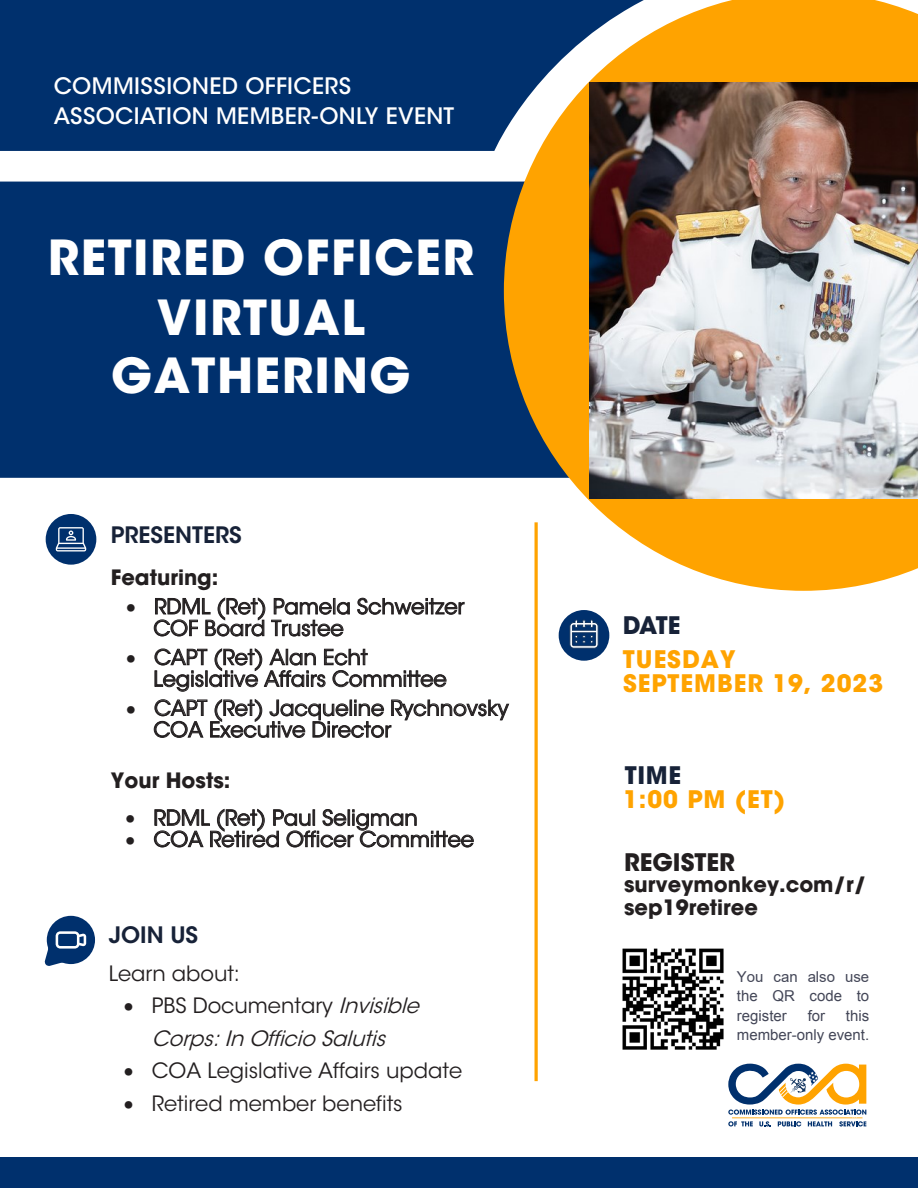
<style>
.page{position:relative;width:918px;height:1188px;background:#fff}
.page>*{position:absolute;margin:0;border:0;box-sizing:border-box;transform-origin:0 0}
.t1{font:700 48px/59.1px "ITC Avant Garde Std";letter-spacing:.03em;color:#fff;text-align:center}
.t2{font:700 24px/34.3px "ITC Avant Garde Std";letter-spacing:.04em;color:#ffa300}
.t3{font:700 24px "ITC Avant Garde Std";color:#231f20}
.t4{font:500 22.5px/30px "ITC Avant Garde Std";letter-spacing:.015em;color:#fff}
.t5{font:600 22.5px "ITC Avant Garde Std";color:#172238}
.t6{font:21px/21.8px "ITC Avant Garde Std";color:#231f20}
.t7{font:700 21px/23.2px "ITC Avant Garde Std";color:#231f20}
.t8{font:italic 21px/32.5px "ITC Avant Garde Std";color:#231f20;text-align:center}
.t9{font:15px/19.5px "Arial";color:#434657;text-align:justify}
.s1{font-style:normal}
.s2{color:#172238}
.s3{font-style:inherit}
</style>
<div class="page">
<div style="left:0;top:0;width:504px;height:151px;background:#00306d"></div>
<div style="left:0;top:182px;width:504px;height:296px;background:#00306d"></div>
<svg style="left:504px;top:0;width:414px;height:591px;fill:#ffa300"></svg>
<div style="left:46px;top:514px;width:50px;height:51px;background:#00306d;border-radius:50%"></div>
<hr style="left:535px;top:522px;width:3px;height:559px;background:#ffa300">
<div style="left:559px;top:610px;width:50px;height:51px;background:#00306d;border-radius:50%"></div>
<svg style="left:728px;top:1064px;width:138px;height:63px"></svg>
<img style="left:590px;top:83px;width:328px;height:416px">
<div style="left:0;top:1158px;width:918px;height:30px;background:#00306d"></div>
<svg style="left:56px;top:527px;width:30px;height:24px"></svg>
<svg style="left:45px;top:916px;width:50px;height:50px"></svg>
<svg style="left:569px;top:619px;width:30px;height:30px"></svg>
<img style="left:622px;top:948px;width:102px;height:102px">
<p class="t4" style="left:54px;top:71px;width:402px">COMMISSIONED OFFICERS<br>ASSOCIATION MEMBER-ONLY EVENT</p>
<p class="t1" style="left:48px;top:227px;width:427px">RETIRED OFFICER<br>VIRTUAL<br>GATHERING</p>
<p class="t5" style="left:111px;top:520px;width:132px">PRESENTERS</p>
<p class="t7" style="left:111px;top:565px;width:109px">Featuring:</p>
<p class="t6" style="left:153px;top:596px;width:312px;text-indent:-27px">• RDML (Ret) Pamela Schweitzer<br>COF Board Trustee</p>
<p class="t6" style="left:153px;top:647px;width:295px;text-indent:-27px">• CAPT (Ret) Alan Echt<br>Legislative Affairs Committee</p>
<p class="t6" style="left:153px;top:697px;width:357px;text-indent:-27px">• CAPT (Ret) Jacqueline Rychnovsky<br>COA Executive Director</p>
<p class="t7" style="left:111px;top:768px;width:121px">Your Hosts:</p>
<p class="t6" style="left:126px;top:807px;width:294px">• RDML (Ret) Paul Seligman</p>
<p class="t6" style="left:126px;top:829px;width:350px">• COA Retired Officer Committee</p>
<p class="t5" style="left:109px;top:920px;width:91px">JOIN US</p>
<p class="t6" style="left:109px;top:963px;width:133px">Learn about:</p>
<p class="t8" style="left:124px;top:990px;width:303px">• <span class="s1">PBS Documentary</span> Invisible<br>Corps:In Officio Salutis</p>
<p class="t6" style="left:124px;top:1060px;width:340px">• COA Legislative Affairs update</p>
<p class="t6" style="left:124px;top:1093px;width:280px">• Retired member benefits</p>
<p class="t2" style="left:623px;top:608px;width:114px"><span class="s2">DATE<br></span>TUESDAY</p>
<p class="t2" style="left:623px;top:666px;width:262px">SEPTEMBER 19, 2023</p>
<p class="t2" style="left:623px;top:763px;width:164px;line-height:24px"><span class="s2">TIME<br></span>1:00 PM (ET)</p>
<p class="t3" style="left:624px;top:847px;width:112px">REGISTER</p>
<p class="t7" style="left:624px;top:873px;width:243px">surveymonkey.com/r/ sep19retiree</p>
<p class="t9" style="left:737px;top:967px;width:134px"><span class="s3">You can also use </span>the QR code to register</p>
<p class="t9" style="left:808px;top:1006px;width:19px">for</p>
<p class="t9" style="left:737px;top:1006px;width:134px;text-align:right">this<br>member-only event.</p>
</div>
